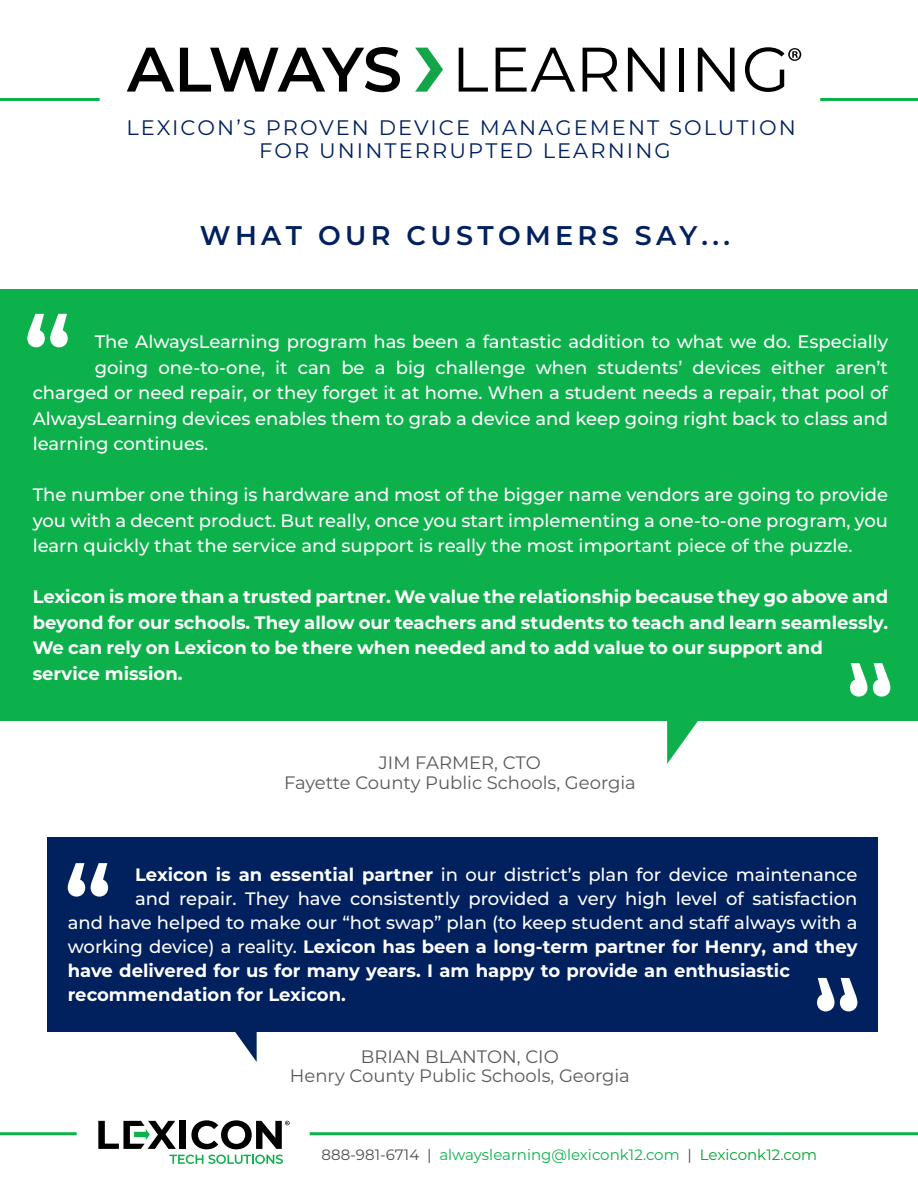
<style>
.page{position:relative;width:918px;height:1188px;background:#fff}
.page>*{position:absolute;margin:0;border:0;box-sizing:border-box;transform-origin:0 0}
.t1{font:600 27px "Montserrat";letter-spacing:.16em;color:#00205e}
.t2{font:21px/23.1px "Montserrat";letter-spacing:.1em;color:#00205e;text-align:center}
.t3{font:500 18px/25.5px "Montserrat";color:#fff;text-align:justify}
.t4{font:700 18px/25.5px "Montserrat";color:#fff}
.t5{font:18px/19.5px "Montserrat";color:#58595b;text-align:center}
.t6{font:15px "Montserrat";color:#0db14b}
.s1{font-weight:700}
.s2{font-weight:500}
.s3{color:#4d4d4d}
.s4{color:#00a52d}
</style>
<div class="page">
<div style="left:0;top:289px;width:918px;height:432px;background:#0db14b"></div>
<svg style="left:667px;top:721px;width:31px;height:43px"></svg>
<svg style="left:27px;top:314px;width:41px;height:33px"></svg>
<svg style="left:850px;top:663px;width:40px;height:34px"></svg>
<div style="left:179px;top:1121px;width:7px;height:28px;background:#000"></div>
<svg style="left:191px;top:1120px;width:99px;height:29px"></svg>
<svg style="left:98px;top:1121px;width:78px;height:28px"></svg>
<svg style="left:169px;top:1155px;width:114px;height:9px"></svg>
<hr style="left:310px;top:1132px;width:608px;height:3px;background:#0db14b">
<hr style="left:0;top:1132px;width:77px;height:3px;background:#0db14b">
<svg style="left:127px;top:48px;width:47px;height:44px"></svg>
<svg style="left:180px;top:47px;width:220px;height:45px"></svg>
<svg style="left:459px;top:48px;width:29px;height:44px"></svg>
<svg style="left:496px;top:48px;width:79px;height:44px"></svg>
<svg style="left:583px;top:48px;width:35px;height:44px"></svg>
<svg style="left:628px;top:48px;width:37px;height:44px"></svg>
<div style="left:679px;top:48px;width:5px;height:44px;background:#000"></div>
<svg style="left:698px;top:48px;width:37px;height:44px"></svg>
<svg style="left:745px;top:47px;width:56px;height:45px"></svg>
<svg style="left:415px;top:48px;width:28px;height:44px"></svg>
<hr style="left:0;top:98px;width:100px;height:3px;background:#0db14b">
<hr style="left:820px;top:98px;width:98px;height:3px;background:#0db14b">
<div style="left:48px;top:837px;width:830px;height:195px;background:#00205e"></div>
<svg style="left:235px;top:1032px;width:22px;height:30px"></svg>
<svg style="left:68px;top:863px;width:40px;height:34px"></svg>
<svg style="left:817px;top:978px;width:40px;height:33px"></svg>
<p class="t2" style="left:126px;top:116px;width:671px">LEXICON’S PROVEN DEVICE MANAGEMENT SOLUTION<br>FOR UNINTERRUPTED LEARNING</p>
<h1 class="t1" style="left:200px;top:216px;width:532px">WHAT OUR CUSTOMERS SAY...</h1>
<p class="t3" style="left:95px;top:328px;width:795px">The AlwaysLearning program has been a fantastic addition to what we do. Especially</p>
<p class="t3" style="left:95px;top:354px;width:795px">going one-to-one, it can be a big challenge when students’ devices either aren’t</p>
<p class="t3" style="left:33px;top:379px;width:857px">charged or need repair, or they forget it at home. When a student needs a repair, that pool of</p>
<p class="t3" style="left:33px;top:405px;width:857px">AlwaysLearning devices enables them to grab a device and keep going right back to class and</p>
<p class="t3" style="left:33px;top:430px;width:177px">learning continues.</p>
<p class="t3" style="left:33px;top:481px;width:857px">The number one thing is hardware and most of the bigger name vendors are going to provide you with a decent product. But really, once you start implementing a one-to-one program, you learn quickly that the service and support is really the most important piece of the puzzle.</p>
<p class="t4" style="left:33px;top:583px;width:857px">Lexicon is more than a trusted partner. We value the relationship because they go above and beyond for our schools. They allow our teachers and students to teach and learn seamlessly.<br>We can rely on Lexicon to be there when needed and to add value to our support and service mission.</p>
<p class="t5" style="left:284px;top:752px;width:353px">JIM FARMER, CTO<br>Fayette County Public Schools, Georgia</p>
<p class="t3" style="left:135px;top:861px;width:724px"><span class="s1">Lexicon is an essential partner</span> in our district’s plan for device maintenance</p>
<p class="t3" style="left:135px;top:885px;width:724px">and repair. They have consistently provided a very high level of satisfaction</p>
<p class="t3" style="left:68px;top:909px;width:791px">and have helped to make our “hot swap” plan (to keep student and staff always with a</p>
<p class="t4" style="left:68px;top:932px;width:791px"><span class="s2">working device) a reality.</span> Lexicon has been a long-term partner for Henry, and they</p>
<p class="t4" style="left:68px;top:956px;width:724px">have delivered for us for many years. I am happy to provide an enthusiastic</p>
<p class="t4" style="left:68px;top:980px;width:280px">recommendation for Lexicon.</p>
<p class="t5" style="left:290px;top:1046px;width:342px">BRIAN BLANTON, CIO<br>Henry County Public Schools, Georgia</p>
<p class="t6" style="left:322px;top:1144px;width:497px"><span class="s3">888-981-6714 |</span> alwayslearning@lexiconk12.com <span class="s3">|</span> <span class="s4">Lexiconk12.com</span></p>
</div>
